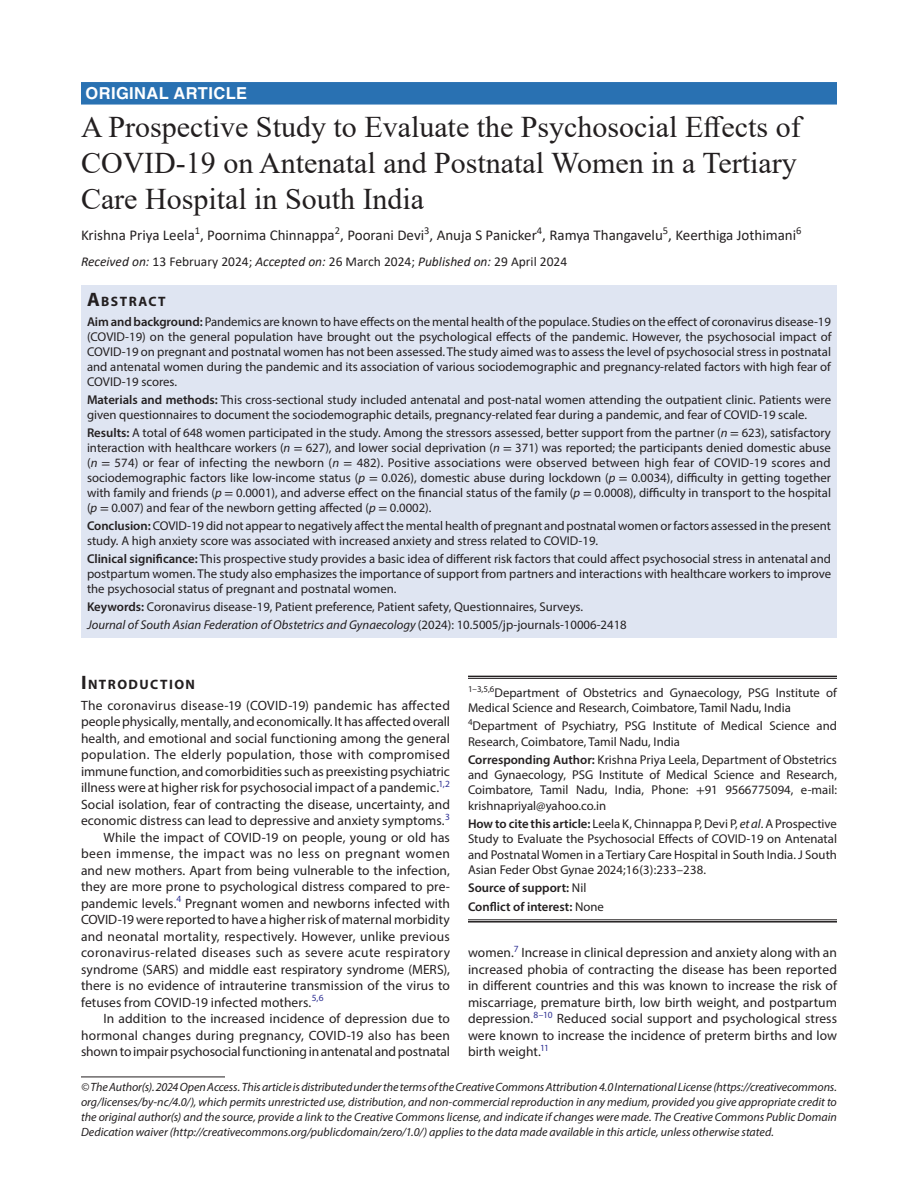
<style>
.page{position:relative;width:918px;height:1188px;background:#fff}
.page>*{position:absolute;margin:0;border:0;box-sizing:border-box;transform-origin:0 0}
.t1{font:30px/36px "Times New Roman";color:#231f20}
.ArticleType{font:700 16.5px "Helvetica LT Std";letter-spacing:.025em;color:#fff}
.AuthorName{font:15px "Calibri";color:#231f20}
.Head-1-first{font:700 13.65px "Myriad Pro";letter-spacing:.105em;color:#231f20}
.AbstractTitle{font:700 13.65px "Myriad Pro";letter-spacing:.105em;color:#231f20}
.Para-Indent{font:13.5px/16.5px "Myriad Pro";color:#231f20;text-align:justify}
.Para-NoIndent{font:13.5px/16.5px "Myriad Pro";letter-spacing:.005em;color:#231f20;text-align:justify}
.PAS_History{font:13.5px "Calibri";color:#231f20}
.Abstract-Para-first{font:12.75px/15px "Myriad Pro";color:#231f20;text-align:justify}
.How_to_Cite{font:12.75px/15.3px "Myriad Pro";color:#231f20;text-align:justify}
.Corresponding_Author{font:12.75px/15.3px "Myriad Pro";color:#231f20;text-align:justify}
.Affiliation-first{font:12.75px/15.3px "Myriad Pro";color:#231f20}
.JT_DOI{font:italic 12.75px "Myriad Pro";color:#231f20}
.Affiliation{font:12.75px/15.3px "Myriad Pro";color:#231f20}
.Keywords{font:12.75px "Myriad Pro";color:#231f20}
.COI{font:600 12.75px "Myriad Pro";color:#231f20}
.Source{font:600 12.75px "Myriad Pro";color:#231f20}
.FootNote{font:italic 12px/15px "Myriad Pro";color:#231f20;text-align:justify}
.s1{font-style:italic}
.s2{font-size:19.5px}
.s3{font-weight:600}
.s4{font-family:"STIX General"}
.s5{font-style:normal}
.s6{font-weight:400}
</style>
<div class="page">
<div style="left:81px;top:82px;width:756px;height:23px;background:#2971b2"></div>
<div style="left:81px;top:286px;width:756px;height:25px;background:#dfe5f2"></div>
<div style="left:81px;top:310px;width:756px;height:85px;background:#dfe5f2"></div>
<div style="left:81px;top:388px;width:756px;height:40px;background:#dfe5f2"></div>
<div style="left:81px;top:421px;width:756px;height:101px;background:#dfe5f2"></div>
<div style="left:81px;top:514px;width:756px;height:40px;background:#dfe5f2"></div>
<div style="left:81px;top:547px;width:756px;height:55px;background:#dfe5f2"></div>
<div style="left:81px;top:595px;width:756px;height:25px;background:#dfe5f2"></div>
<div style="left:81px;top:613px;width:756px;height:25px;background:#dfe5f2"></div>
<hr style="left:81px;top:1077px;width:144px;height:1px;background:#231f20">
<hr style="left:468px;top:676px;width:369px;height:1px;background:#231f20">
<hr style="left:468px;top:678px;width:369px;height:1px;background:#231f20">
<hr style="left:468px;top:920px;width:369px;height:1px;background:#231f20">
<hr style="left:468px;top:921px;width:369px;height:2px;background:#231f20">
<p class="ArticleType" style="left:86px;top:83px;width:163px">ORIGINAL ARTICLE</p>
<p class="t1" style="left:81px;top:108px;width:721px">A Prospective Study to Evaluate the Psychosocial Effects of<br>COVID-19 on Antenatal and Postnatal Women in a Tertiary<br>Care Hospital in South India</p>
<p class="AuthorName" style="left:81px;top:225px;width:722px">Krishna Priya Leela<sup>1</sup>, Poornima Chinnappa<sup>2</sup>, Poorani Devi<sup>3</sup>, Anuja S Panicker<sup>4</sup>, Ramya Thangavelu<sup>5</sup>, Keerthiga Jothimani<sup>6</sup></p>
<p class="PAS_History" style="left:81px;top:252px;width:488px"><span class="s1">Received on:</span> 13 February 2024; <span class="s1">Accepted on:</span> 26 March 2024; <span class="s1">Published on:</span> 29 April 2024</p>
<p class="AbstractTitle" style="left:87px;top:293px;width:80px"><span class="s2">A</span>BSTRACT</p>
<p class="Abstract-Para-first" style="left:87px;top:314px;width:746px"><span class="s3">Aim and background:</span> Pandemics are known to have effects on the mental health of the populace. Studies on the effect of coronavirus disease-19 (COVID-19) on the general population have brought out the psychological effects of the pandemic. However, the psychosocial impact of COVID-19 on pregnant and postnatal women has not been assessed. The study aimed was to assess the level of psychosocial stress in postnatal and antenatal women during the pandemic and its association of various sociodemographic and pregnancy-related factors with high fear of COVID-19 scores.</p>
<p class="Abstract-Para-first" style="left:87px;top:392px;width:746px"><span class="s3">Materials and methods:</span> This cross-sectional study included antenatal and post-natal women attending the outpatient clinic. Patients were given questionnaires to document the sociodemographic details, pregnancy-related fear during a pandemic, and fear of COVID-19 scale.</p>
<p class="Abstract-Para-first" style="left:87px;top:425px;width:746px"><span class="s3">Results:</span> A total of 648 women participated in the study. Among the stressors assessed, better support from the partner (<span class="s1">n</span> <span class="s4">=</span> 623), satisfactory interaction with healthcare workers (<span class="s1">n</span> <span class="s4">=</span> 627), and lower social deprivation (<span class="s1">n</span> <span class="s4">=</span> 371) was reported; the participants denied domestic abuse (<span class="s1">n</span> <span class="s4">=</span> 574) or fear of infecting the newborn (<span class="s1">n</span> <span class="s4">=</span> 482). Positive associations were observed between high fear of COVID-19 scores and sociodemographic factors like low-income status (<span class="s1">p</span> <span class="s4">=</span> 0.026), domestic abuse during lockdown (<span class="s1">p</span> <span class="s4">=</span> 0.0034), difficulty in getting together with family and friends (<span class="s1">p</span> <span class="s4">=</span> 0.0001), and adverse effect on the financial status of the family (<span class="s1">p</span> <span class="s4">=</span> 0.0008), difficulty in transport to the hospital (<span class="s1">p</span> <span class="s4">=</span> 0.007) and fear of the newborn getting affected (<span class="s1">p</span> <span class="s4">=</span> 0.0002).</p>
<p class="Abstract-Para-first" style="left:87px;top:518px;width:745px"><span class="s3">Conclusion:</span> COVID-19 did not appear to negatively affect the mental health of pregnant and postnatal women or factors assessed in the present study. A high anxiety score was associated with increased anxiety and stress related to COVID-19.</p>
<p class="Abstract-Para-first" style="left:87px;top:551px;width:746px"><span class="s3">Clinical significance:</span> This prospective study provides a basic idea of different risk factors that could affect psychosocial stress in antenatal and postpartum women. The study also emphasizes the importance of support from partners and interactions with healthcare workers to improve the psychosocial status of pregnant and postnatal women.</p>
<p class="Keywords" style="left:87px;top:599px;width:498px"><span class="s3">Keywords:</span> Coronavirus disease-19, Patient preference, Patient safety, Questionnaires, Surveys.</p>
<p class="JT_DOI" style="left:87px;top:617px;width:541px">Journal of South Asian Federation of Obstetrics and Gynaecology <span class="s5">(2024): 10.5005/jp-journals-10006-2418</span></p>
<p class="Head-1-first" style="left:81px;top:675px;width:116px"><span class="s2">I</span>NTRODUCTION</p>
<p class="Para-NoIndent" style="left:81px;top:697px;width:371px">The coronavirus disease-19 (COVID-19) pandemic has affected people physically, mentally, and economically. It has affected overall health, and emotional and social functioning among the general population. The elderly population, those with compromised immune function, and comorbidities such as preexisting psychiatric illness were at higher risk for psychosocial impact of a pandemic.<sup>1,2<br></sup>Social isolation, fear of contracting the disease, uncertainty, and economic distress can lead to depressive and anxiety symptoms.<sup>3</sup></p>
<p class="Para-Indent" style="left:81px;top:829px;width:371px;text-indent:22px">While the impact of COVID-19 on people, young or old has been immense, the impact was no less on pregnant women and new mothers. Apart from being vulnerable to the infection, they are more prone to psychological distress compared to pre&shy;pandemic levels.<sup>4</sup> Pregnant women and newborns infected with COVID-19 were reported to have a higher risk of maternal morbidity and neonatal mortality, respectively. However, unlike previous coronavirus-related diseases such as severe acute respiratory syndrome (SARS) and middle east respiratory syndrome (MERS), there is no evidence of intrauterine transmission of the virus to fetuses from COVID-19 infected mothers.<sup>5,6</sup></p>
<p class="Para-Indent" style="left:81px;top:1010px;width:370px;text-indent:22px">In addition to the increased incidence of depression due to hormonal changes during pregnancy, COVID-19 also has been shown to impair psychosocial functioning in antenatal and postnatal</p>
<p class="Affiliation-first" style="left:468px;top:685px;width:371px"><sup>1–3,5,6</sup>Department of Obstetrics and Gynaecology, PSG Institute of<br>Medical Science and Research, Coimbatore, Tamil Nadu, India</p>
<p class="Affiliation" style="left:468px;top:718px;width:371px"><sup>4</sup>Department of Psychiatry, PSG Institute of Medical Science and<br>Research, Coimbatore, Tamil Nadu, India</p>
<p class="Corresponding_Author" style="left:468px;top:752px;width:371px"><span class="s3">Corresponding Author:</span> Krishna Priya Leela, Department of Obstetrics and Gynaecology, PSG Institute of Medical Science and Research, Coimbatore, Tamil Nadu, India, Phone: <span class="s4">+</span>91 9566775094, e-mail: krishnapriyal@yahoo.co.in</p>
<p class="How_to_Cite" style="left:468px;top:816px;width:371px"><span class="s3">How to cite this article:</span> Leela K, Chinnappa P, Devi P, <span class="s1">et al</span>. A Prospective Study to Evaluate the Psychosocial Effects of COVID-19 on Antenatal and Postnatal Women in a Tertiary Care Hospital in South India. J South Asian Feder Obst Gynae 2024;16(3):233–238.</p>
<p class="Source" style="left:468px;top:880px;width:120px">Source of support: <span class="s6">Nil</span></p>
<p class="COI" style="left:468px;top:898px;width:137px">Conflict of interest: <span class="s6">None</span></p>
<p class="Para-Indent" style="left:468px;top:944px;width:371px">women.<sup>7</sup> Increase in clinical depression and anxiety along with an increased phobia of contracting the disease has been reported in different countries and this was known to increase the risk of miscarriage, premature birth, low birth weight, and postpartum depression.<sup>8–10</sup> Reduced social support and psychological stress were known to increase the incidence of preterm births and low birth weight.<sup>11</sup></p>
<p class="FootNote" style="left:81px;top:1079px;width:758px">© The Author(s). 2024 Open Access. This article is distributed under the terms of the Creative Commons Attribution 4.0 International License (https://creativecommons. org/licenses/by-nc/4.0/), which permits unrestricted use, distribution, and non-commercial reproduction in any medium, provided you give appropriate credit to the original author(s) and the source, provide a link to the Creative Commons license, and indicate if changes were made. The Creative Commons Public Domain Dedication waiver (http://creativecommons.org/publicdomain/zero/1.0/) applies to the data made available in this article, unless otherwise stated.</p>
</div>
